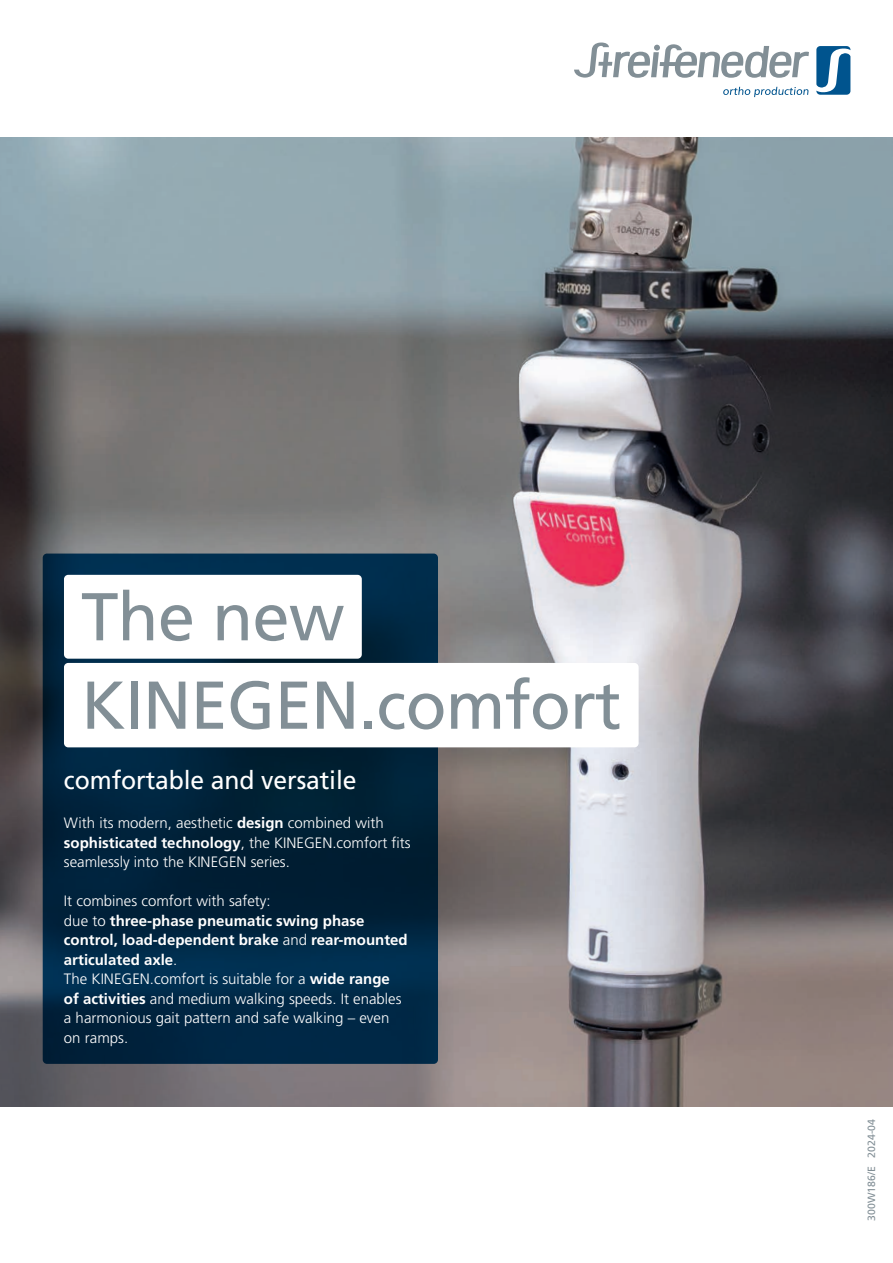
<style>
.page{position:relative;width:893px;height:1263px;background:#fff}
.page>*{position:absolute;margin:0;border:0;box-sizing:border-box;transform-origin:0 0}
.t1{font:67.5px/88.3px "Frutiger LT Pro";letter-spacing:-.01em;color:#828f96}
.t2{font:25.5px "Frutiger LT Pro";letter-spacing:-.005em;color:#fff}
.t3{font:300 15px/19.5px "Frutiger LT Pro";color:#fff}
.t4{font:10.5px "Frutiger LT Pro";color:#828f96}
.s1{font-weight:700}
</style>
<div class="page">
<img style="left:0;top:137px;width:893px;height:969px">
<svg style="left:816px;top:46px;width:34px;height:49px"></svg>
<svg style="left:723px;top:87px;width:85px;height:10px"></svg>
<svg style="left:574px;top:43px;width:235px;height:35px"></svg>
<svg style="left:43px;top:554px;width:395px;height:510px;background:#00253f"></svg>
<div style="left:64px;top:575px;width:298px;height:84px;background:#fff;border-radius:4px"></div>
<div style="left:64px;top:663px;width:575px;height:84px;background:#fff;border-radius:4px"></div>
<h1 class="t1" style="left:81px;top:573px;width:542px">The new<br>KINEGEN.comfort</h1>
<h2 class="t2" style="left:64px;top:765px;width:294px">comfortable and versatile</h2>
<p class="t3" style="left:64px;top:813px;width:348px">With its modern, aesthetic <span class="s1">design</span> combined with <span class="s1">sophisticated technology</span>, the KINEGEN.comfort fits seamlessly into the KINEGEN series.</p>
<p class="t3" style="left:64px;top:891px;width:345px">It combines comfort with safety:<br>due to <span class="s1">three-phase pneumatic swing phase control, load-dependent brake</span> and <span class="s1">rear-mounted articulated axle</span>.<br>The KINEGEN.comfort is suitable for a <span class="s1">wide range of activities</span> and medium walking speeds. It enables a harmonious gait pattern and safe walking – even on ramps.</p>
<p class="t4" style="left:865px;top:1221px;width:103px;rotate:-90deg">300W186/E 2024-04</p>
</div>
